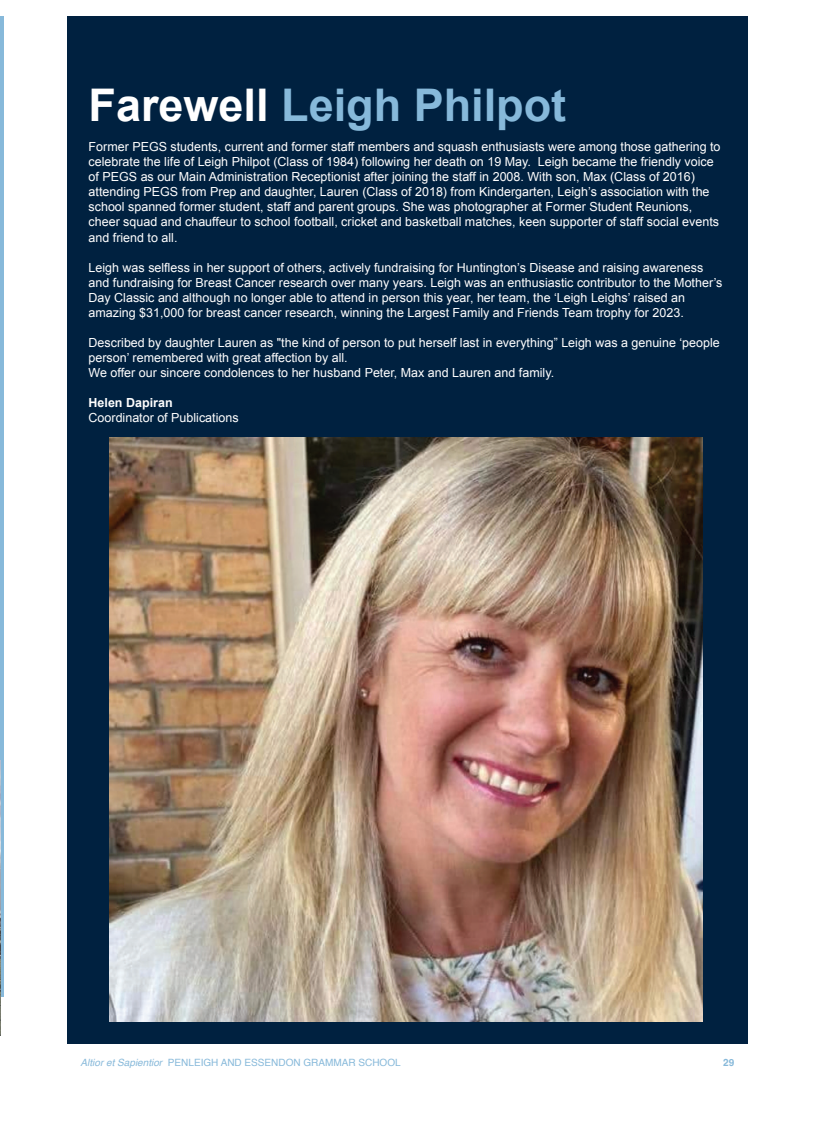
<style>
.page{position:relative;width:815px;height:1124px;background:#fff}
.page>*{position:absolute;margin:0;border:0;box-sizing:border-box;transform-origin:0 0}
.t1{font:700 45px "Arial";color:#87b9da}
.t2{font:12.5px/15px "Arial";color:#fff}
.t3{font:700 12.5px "Arial";color:#fff}
.t4{font:10px "Helvetica";color:#87b9da}
.t5{font:700 10px "Helvetica";color:#87b9da}
.s1{color:#fff}
.s2{font-style:italic}
</style>
<div class="page">
<hr style="left:0;top:16px;width:4px;height:980px;background:#87b9da">
<div style="left:67px;top:16px;width:681px;height:1027px;background:#002140"></div>
<img style="left:109px;top:438px;width:593px;height:582px">
<img style="left:0;top:760px;width:1px;height:275px">
<h1 class="t1" style="left:89px;top:76px;width:479px"><span class="s1">Farewell</span> Leigh Philpot</h1>
<p class="t2" style="left:89px;top:140px;width:633px">Former PEGS students, current and former staff members and squash enthusiasts were among those gathering to celebrate the life of Leigh Philpot (Class of 1984) following her death on 19 May. Leigh became the friendly voice of PEGS as our Main Administration Receptionist after joining the staff in 2008. With son, Max (Class of 2016) attending PEGS from Prep and daughter, Lauren (Class of 2018) from Kindergarten, Leigh’s association with the school spanned former student, staff and parent groups. She was photographer at Former Student Reunions, cheer squad and chauffeur to school football, cricket and basketball matches, keen supporter of staff social events and friend to all.</p>
<p class="t2" style="left:89px;top:260px;width:635px">Leigh was selfless in her support of others, actively fundraising for Huntington’s Disease and raising awareness and fundraising for Breast Cancer research over many years. Leigh was an enthusiastic contributor to the Mother’s Day Classic and although no longer able to attend in person this year, her team, the ‘Leigh Leighs’ raised an amazing $31,000 for breast cancer research, winning the Largest Family and Friends Team trophy for 2023.</p>
<p class="t2" style="left:89px;top:335px;width:633px">Described by daughter Lauren as "the kind of person to put herself last in everything” Leigh was a genuine ‘people person’ remembered with great affection by all.<br>We offer our sincere condolences to her husband Peter, Max and Lauren and family.</p>
<p class="t3" style="left:89px;top:394px;width:86px">Helen Dapiran</p>
<p class="t2" style="left:89px;top:410px;width:152px">Coordinator of Publications</p>
<p class="t4" style="left:81px;top:1054px;width:322px"><span class="s2">Altior et Sapientior</span> PENLEIGH AND ESSENDON GRAMMAR SCHOOL</p>
<p class="t5" style="left:723px;top:1056px;width:13px">29</p>
</div>
